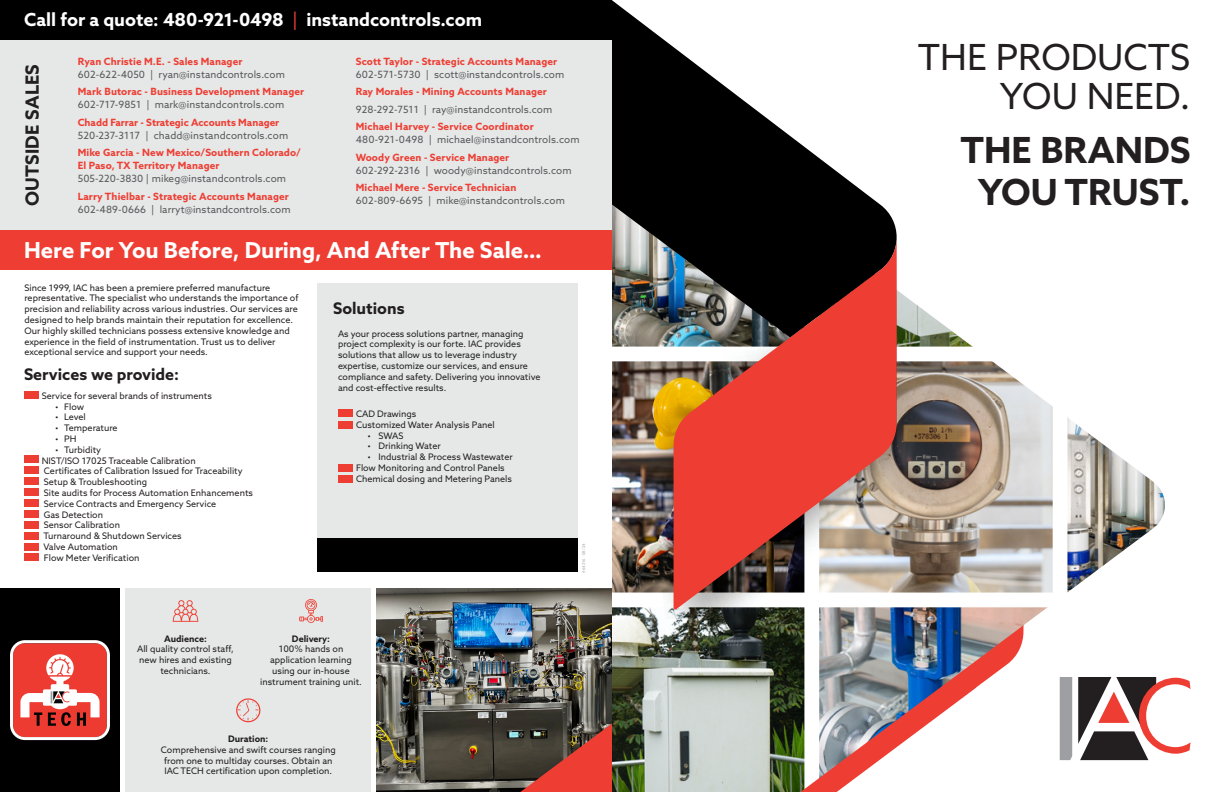
<style>
.page{position:relative;width:1224px;height:792px;background:#fff}
.page>*{position:absolute;margin:0;border:0;box-sizing:border-box;transform-origin:0 0}
.t1{font:36px/39.6px "Azo Sans";color:#231f20;text-align:right}
.t2{font:700 36px/41.6px "Azo Sans";color:#231f20;text-align:center}
.t3{font:700 22px "Azo Sans";color:#fff}
.t4{font:700 18.2px "Azo Sans";letter-spacing:.01em;color:#231f20}
.t5{font:700 18px "Azo Sans";color:#fff}
.t6{font:700 16px "Azo Sans";color:#231f20}
.t7{font:10px/13px "Azo Sans";letter-spacing:.01em;color:#57585a}
.t8{font:700 10px/13px "Azo Sans";letter-spacing:.01em;color:#ee3e34}
.t9{font:9px/10.8px "Azo Sans";color:#231f20;text-align:center}
.t10{font:700 9px "Azo Sans";color:#231f20}
.t11{font:4px "Azo Sans";color:#a8a9ad}
.s1{font-weight:400;color:#ee3e34}
.s2{font-weight:700;color:#ee3e34}
.s3{font-weight:400;color:#57585a}
</style>
<div class="page">
<img style="left:377px;top:588px;width:235px;height:204px">
<svg style="left:460px;top:673px;width:152px;height:119px;background:#6d4d44"></svg>
<div style="left:0;top:31px;width:612px;height:199px;background:#e5e8e7"></div>
<img style="left:612px;top:294px;width:553px;height:498px">
<svg style="left:612px;top:0;width:290px;height:337px"></svg>
<img style="left:618px;top:192px;width:279px;height:426px">
<img style="left:674px;top:237px;width:223px;height:373px">
<svg style="left:1060px;top:677px;width:12px;height:83px"></svg>
<svg style="left:1078px;top:677px;width:113px;height:83px"></svg>
<div style="left:317px;top:284px;width:261px;height:288px;background:#e5e8e7"></div>
<div style="left:0;top:588px;width:120px;height:204px;background:#000"></div>
<div style="left:126px;top:588px;width:245px;height:204px;background:#e5e8e7"></div>
<div style="left:0;top:230px;width:612px;height:40px;background:#ee3e34"></div>
<div style="left:0;top:0;width:612px;height:40px;background:#000"></div>
<div style="left:24px;top:392px;width:14px;height:7px;background:#ee3e34"></div>
<div style="left:338px;top:410px;width:14px;height:7px;background:#ee3e34"></div>
<div style="left:338px;top:422px;width:14px;height:7px;background:#ee3e34"></div>
<div style="left:338px;top:464px;width:14px;height:7px;background:#ee3e34"></div>
<div style="left:338px;top:475px;width:14px;height:8px;background:#ee3e34"></div>
<div style="left:317px;top:538px;width:261px;height:34px;background:#000"></div>
<div style="left:24px;top:456px;width:14px;height:7px;background:#ee3e34"></div>
<div style="left:24px;top:467px;width:14px;height:7px;background:#ee3e34"></div>
<div style="left:24px;top:478px;width:14px;height:7px;background:#ee3e34"></div>
<div style="left:24px;top:489px;width:14px;height:7px;background:#ee3e34"></div>
<div style="left:24px;top:500px;width:14px;height:7px;background:#ee3e34"></div>
<div style="left:24px;top:511px;width:14px;height:7px;background:#ee3e34"></div>
<div style="left:24px;top:522px;width:14px;height:7px;background:#ee3e34"></div>
<div style="left:24px;top:533px;width:14px;height:7px;background:#ee3e34"></div>
<div style="left:24px;top:543px;width:14px;height:7px;background:#ee3e34"></div>
<div style="left:24px;top:553px;width:14px;height:8px;background:#ee3e34"></div>
<svg style="left:173px;top:600px;width:25px;height:22px"></svg>
<svg style="left:299px;top:599px;width:24px;height:24px"></svg>
<svg style="left:236px;top:698px;width:24px;height:24px"></svg>
<svg style="left:14px;top:644px;width:92px;height:92px;background:#e7625b"></svg>
<div style="left:10px;top:640px;width:100px;height:100px;border:3px solid #fff;border-radius:14px"></div>
<p class="t5" style="left:24px;top:8px;width:460px">Call for a quote: 480-921-0498 <span class="s1">|</span> instandcontrols.com</p>
<p class="t7" style="left:78px;top:55px;width:209px"><span class="s2">Ryan Christie M.E. - Sales Manager<br></span>602-622-4050 | ryan@instandcontrols.com</p>
<p class="t8" style="left:78px;top:85px;width:228px">Mark Butorac - Business Development Manager<br><span class="s3">602-717-9851 | mark@instandcontrols.com</span></p>
<p class="t7" style="left:78px;top:116px;width:212px"><span class="s2">Chadd Farrar - Strategic Accounts Manager<br></span>520-237-3117 | chadd@instandcontrols.com</p>
<p class="t8" style="left:78px;top:146px;width:225px">Mike Garcia - New Mexico/Southern Colorado/<br>El Paso, TX Territory Manager<br><span class="s3">505-220-3830 | mikeg@instandcontrols.com</span></p>
<p class="t7" style="left:78px;top:190px;width:214px"><span class="s2">Larry Thielbar - Strategic Accounts Manager<br></span>602-489-0666 | larryt@instandcontrols.com</p>
<p class="t7" style="left:356px;top:55px;width:210px"><span class="s2">Scott Taylor - Strategic Accounts Manager<br></span>602-571-5730 | scott@instandcontrols.com</p>
<p class="t8" style="left:356px;top:85px;width:193px">Ray Morales - Mining Accounts Manager</p>
<p class="t7" style="left:356px;top:103px;width:198px">928-292-7511 | ray@instandcontrols.com</p>
<p class="t7" style="left:356px;top:120px;width:225px"><span class="s2">Michael Harvey - Service Coordinator<br></span>480-921-0498 | michael@instandcontrols.com</p>
<p class="t7" style="left:356px;top:151px;width:217px"><span class="s2">Woody Green - Service Manager<br></span>602-292-2316 | woody@instandcontrols.com</p>
<p class="t7" style="left:356px;top:181px;width:211px"><span class="s2">Michael Mere - Service Technician<br></span>602-809-6695 | mike@instandcontrols.com</p>
<p class="t4" style="left:20px;top:206px;width:143px;rotate:-90deg">OUTSIDE SALES</p>
<p class="t3" style="left:24px;top:236px;width:519px">Here For You Before, During, And After The Sale…</p>
<p class="t9" style="left:24px;top:282px;width:276px;text-align:left">Since 1999, IAC has been a premiere preferred manufacture representative. The specialist who understands the importance of precision and reliability across various industries. Our services are designed to help brands maintain their reputation for excellence.<br>Our highly skilled technicians possess extensive knowledge and experience in the field of instrumentation. Trust us to deliver exceptional service and support your needs.</p>
<p class="t6" style="left:24px;top:363px;width:157px">Services we provide:</p>
<p class="t9" style="left:42px;top:390px;width:172px">Service for several brands of instruments</p>
<p class="t9" style="left:55px;top:401px;width:30px">• Flow</p>
<p class="t9" style="left:55px;top:412px;width:32px">• Level</p>
<p class="t9" style="left:55px;top:423px;width:64px">• Temperature</p>
<p class="t9" style="left:55px;top:433px;width:23px">• PH</p>
<p class="t9" style="left:55px;top:444px;width:47px">• Turbidity</p>
<p class="t9" style="left:42px;top:455px;width:156px">NIST/ISO 17025 Traceable Calibration</p>
<p class="t9" style="left:44px;top:466px;width:200px">Certificates of Calibration Issued for Traceability</p>
<p class="t9" style="left:44px;top:477px;width:105px">Setup &amp; Troubleshooting</p>
<p class="t9" style="left:44px;top:487px;width:211px">Site audits for Process Automation Enhancements</p>
<p class="t9" style="left:44px;top:498px;width:174px">Service Contracts and Emergency Service</p>
<p class="t9" style="left:44px;top:509px;width:61px">Gas Detection</p>
<p class="t9" style="left:44px;top:520px;width:78px">Sensor Calibration</p>
<p class="t9" style="left:43px;top:531px;width:140px">Turnaround &amp; Shutdown Services</p>
<p class="t9" style="left:44px;top:541px;width:76px">Valve Automation</p>
<p class="t9" style="left:44px;top:552px;width:97px">Flow Meter Verification</p>
<p class="t6" style="left:333px;top:298px;width:73px">Solutions</p>
<p class="t9" style="left:338px;top:328px;width:204px;text-align:left">As your process solutions partner, managing project complexity is our forte. IAC provides solutions that allow us to leverage industry expertise, customize our services, and ensure compliance and safety. Delivering you innovative and cost-effective results.</p>
<p class="t9" style="left:356px;top:408px;width:62px">CAD Drawings</p>
<p class="t9" style="left:356px;top:419px;width:140px">Customized Water Analysis Panel</p>
<p class="t9" style="left:367px;top:430px;width:38px">• SWAS</p>
<p class="t9" style="left:367px;top:441px;width:75px">• Drinking Water</p>
<p class="t9" style="left:367px;top:451px;width:147px">• Industrial &amp; Process Wastewater</p>
<p class="t9" style="left:356px;top:462px;width:150px">Flow Monitoring and Control Panels</p>
<p class="t9" style="left:356px;top:473px;width:157px">Chemical dosing and Metering Panels</p>
<p class="t10" style="left:164px;top:632px;width:44px">Audience:</p>
<p class="t9" style="left:137px;top:644px;width:98px">All quality control staff, new hires and existing technicians.</p>
<p class="t10" style="left:292px;top:632px;width:40px">Delivery:</p>
<p class="t9" style="left:260px;top:644px;width:103px">100% hands on application learning using our in-house instrument training unit.</p>
<p class="t10" style="left:228px;top:733px;width:42px">Duration:</p>
<p class="t9" style="left:161px;top:744px;width:176px">Comprehensive and swift courses ranging from one to multiday courses. Obtain an<br>IAC TECH certification upon completion.</p>
<p class="t11" style="left:581px;top:573px;width:30px;rotate:-90deg">#64316 - 08/24</p>
<p class="t1" style="left:918px;top:37px;width:274px">THE PRODUCTS<br>YOU NEED.</p>
<p class="t2" style="left:961px;top:129px;width:232px">THE BRANDS<br>YOU TRUST.</p>
</div>
